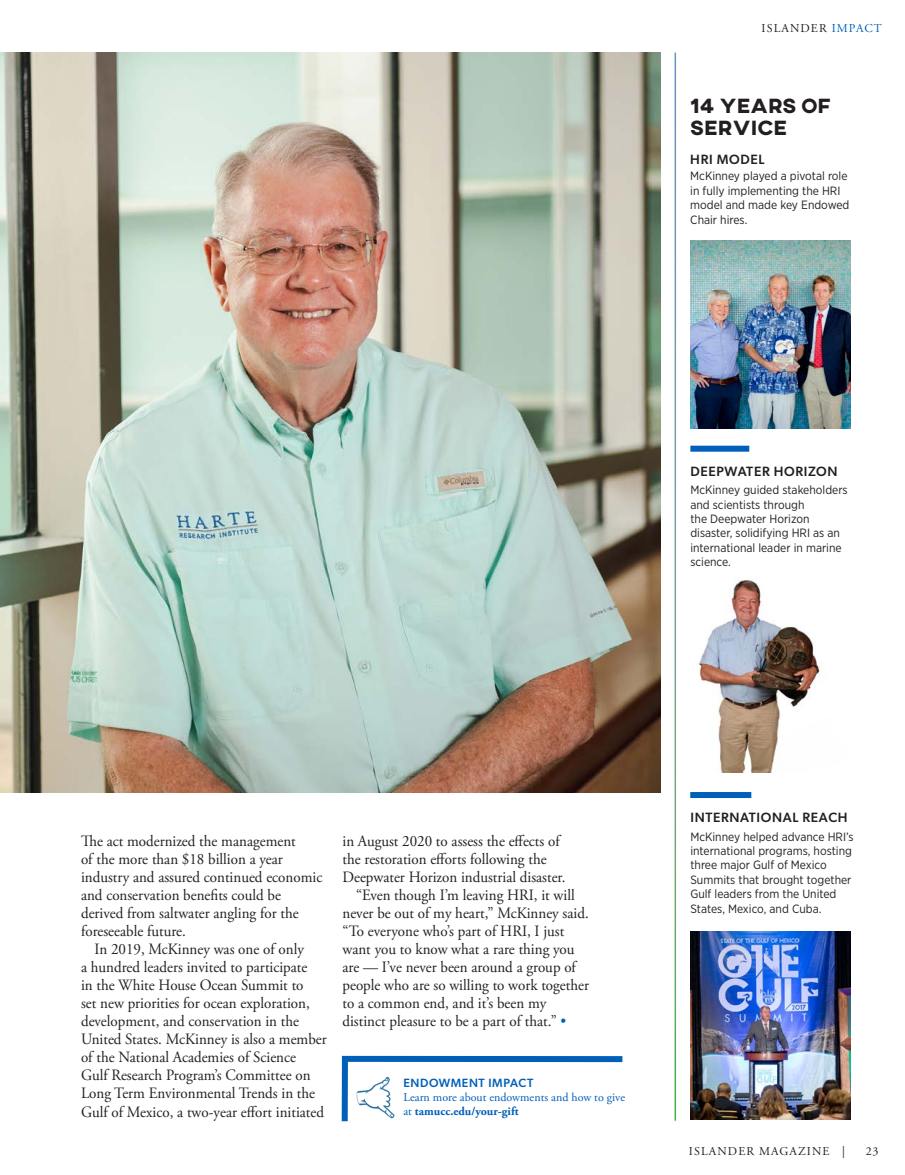
<style>
.page{position:relative;width:905px;height:1175px;background:#fff}
.page>*{position:absolute;margin:0;border:0;box-sizing:border-box;transform-origin:0 0}
.t1{font:800 21px/22.5px "AXIS";color:#231f20}
._2023_Paragraph_Style{font:15.75px/18px "Adobe Garamond Pro";color:#231f20;scale:.95 1}
.t2{font:500 13.5px "Gibson";letter-spacing:.05em;color:#231f20}
.t3{font:12px/14.4px "Gotham Narrow";color:#231f20}
.t4{font:12px/14.4px "Adobe Garamond Pro";color:#005fb9}
.t5{font:12px "Adobe Garamond Pro";letter-spacing:.09em;color:#231f20}
.t6{font:500 12px "Gibson";letter-spacing:.05em;color:#005fb9}
.s1{color:#005fb9}
.s2{font-weight:700}
</style>
<div class="page">
<img style="left:0;top:53px;width:660px;height:739px">
<img style="left:690px;top:932px;width:160px;height:187px">
<div style="left:690px;top:446px;width:59px;height:6px;background:#005fb9"></div>
<div style="left:690px;top:792px;width:61px;height:6px;background:#005fb9"></div>
<svg style="left:341px;top:1055px;width:282px;height:67px"></svg>
<img style="left:353px;top:1075px;width:44px;height:44px">
<img style="left:690px;top:241px;width:160px;height:187px">
<img style="left:699px;top:579px;width:122px;height:193px">
<p class="t5" style="left:761px;top:21px;width:122px">ISLANDER <span class="s1">IMPACT</span></p>
<p class="t1" style="left:690px;top:95px;width:142px">14 YEARS OF<br>SERVICE</p>
<p class="t2" style="left:690px;top:151px;width:76px">HRI MODEL</p>
<p class="t3" style="left:690px;top:169px;width:161px">McKinney played a pivotal role in fully implementing the HRI model and made key Endowed<br>Chair hires.</p>
<p class="t2" style="left:690px;top:463px;width:149px">DEEPWATER HORIZON</p>
<p class="t3" style="left:690px;top:482px;width:159px">McKinney guided stakeholders and scientists through<br>the Deepwater Horizon disaster, solidifying HRI as an international leader in marine science.</p>
<p class="_2023_Paragraph_Style" style="left:81px;top:833px;width:255px">The act modernized the management<br>of the more than $18 billion a year industry and assured continued economic and conservation benefits could be derived from saltwater angling for the foreseeable future.</p>
<p class="_2023_Paragraph_Style" style="left:81px;top:941px;width:260px;text-indent:13px">In 2019, McKinney was one of only<br>a hundred leaders invited to participate<br>in the White House Ocean Summit to<br>set new priorities for ocean exploration, development, and conservation in the United States. McKinney is also a member of the National Academies of Science<br>Gulf Research Program’s Committee on Long Term Environmental Trends in the Gulf of Mexico, a two-year effort initiated</p>
<p class="_2023_Paragraph_Style" style="left:342px;top:833px;width:236px">in August 2020 to assess the effects of the restoration efforts following the<br>Deepwater Horizon industrial disaster.</p>
<p class="_2023_Paragraph_Style" style="left:342px;top:887px;width:261px;text-indent:13px">“Even though I’m leaving HRI, it will never be out of my heart,” McKinney said. “To everyone who’s part of HRI, I just want you to know what a rare thing you are — I’ve never been around a group of people who are so willing to work together to a common end, and it’s been my distinct pleasure to be a part of that.” <span class="s1">•</span></p>
<p class="t6" style="left:403px;top:1075px;width:131px">ENDOWMENT IMPACT</p>
<p class="t4" style="left:403px;top:1090px;width:223px">Learn more about endowments and how to give at <span class="s2">tamucc.edu/your-gift</span></p>
<p class="t2" style="left:690px;top:809px;width:159px">INTERNATIONAL REACH</p>
<p class="t3" style="left:690px;top:828px;width:165px">McKinney helped advance HRI’s international programs, hosting three major Gulf of Mexico<br>Summits that brought together<br>Gulf leaders from the United<br>States, Mexico, and Cuba.</p>
<p class="t5" style="left:689px;top:1144px;width:158px">ISLANDER MAGAZINE |</p>
<p class="t5" style="left:866px;top:1144px;width:14px">23</p>
</div>
